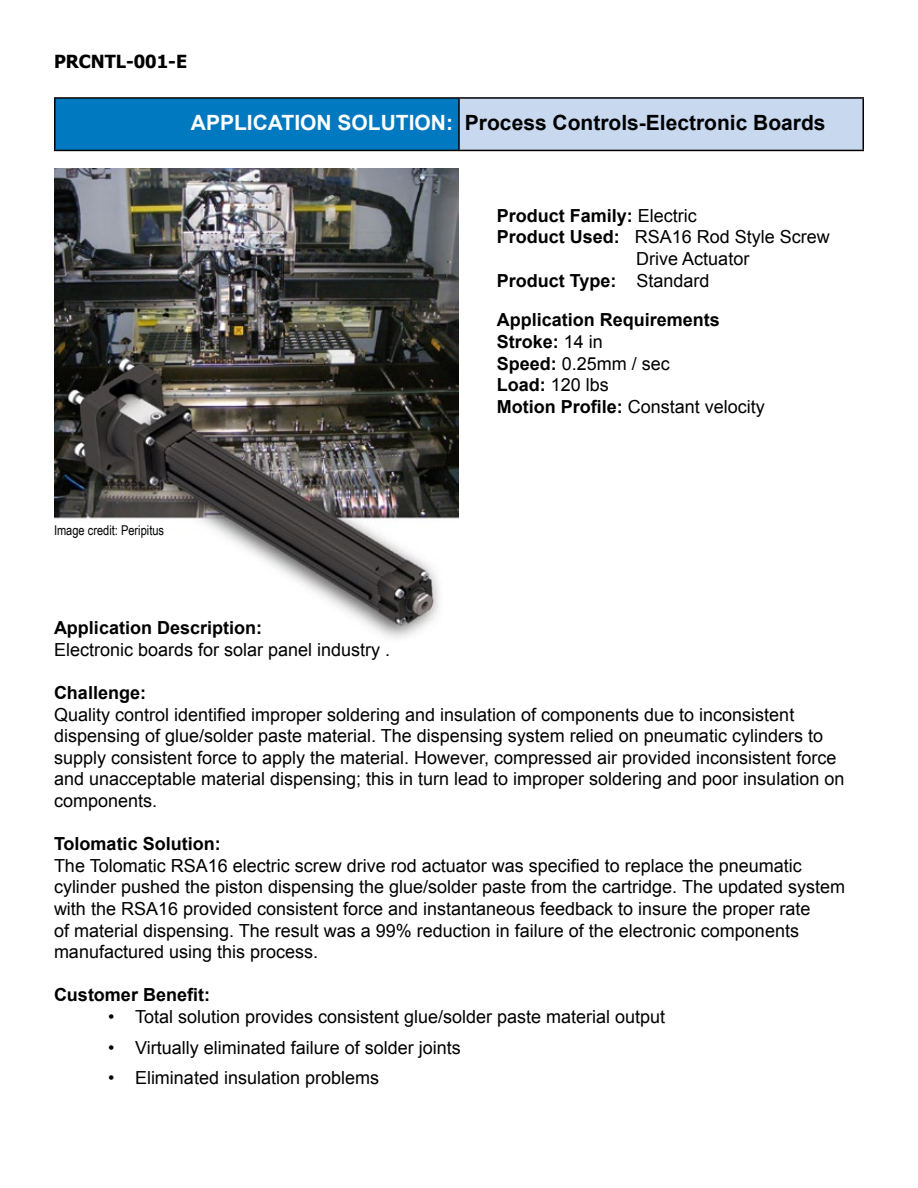
<style>
.page{position:relative;width:918px;height:1188px;background:#fff}
.page>*{position:absolute;margin:0;border:0;box-sizing:border-box;transform-origin:0 0}
.t1{font:700 21px "Arial";color:#000}
.t2{font:18px/21.6px "Arial";color:#000}
.t3{font:700 18px/21.6px "Arial";color:#000}
.t4{font:700 18px "Tahoma";color:#000}
.t5{font:13.5px "Arial Narrow";color:#000}
.s1{color:#fff}
.s2{font-weight:400}
.s3{font-weight:700}
</style>
<div class="page">
<div style="left:55px;top:98px;width:404px;height:52px;background:#0079c1"></div>
<div style="left:459px;top:98px;width:404px;height:52px;background:#c7d8ef"></div>
<hr style="left:54px;top:97px;width:405px;height:2px;background:#000">
<hr style="left:54px;top:99px;width:2px;height:51px;background:#000">
<hr style="left:459px;top:97px;width:405px;height:2px;background:#000">
<hr style="left:458px;top:99px;width:2px;height:51px;background:#000">
<hr style="left:862px;top:99px;width:2px;height:51px;background:#000">
<hr style="left:54px;top:150px;width:405px;height:1px;background:#000">
<hr style="left:459px;top:150px;width:405px;height:1px;background:#000">
<img style="left:54px;top:168px;width:405px;height:470px">
<p class="t4" style="left:54px;top:49px;width:135px">PRCNTL-001-E</p>
<p class="t1" style="left:191px;top:108px;width:636px"><span class="s1">APPLICATION SOLUTION:</span> Process Controls-Electronic Boards</p>
<p class="t3" style="left:497px;top:205px;width:202px">Product Family: <span class="s2">Electric</span></p>
<p class="t2" style="left:497px;top:227px;width:335px"><span class="s3">Product Used:</span> RSA16 Rod Style Screw</p>
<p class="t2" style="left:636px;top:248px;width:115px">Drive Actuator</p>
<p class="t3" style="left:497px;top:270px;width:214px">Product Type: <span class="s2">Standard</span></p>
<p class="t5" style="left:54px;top:521px;width:112px">Image credit: Peripitus</p>
<p class="t3" style="left:497px;top:310px;width:270px">Application Requirements<br>Stroke: <span class="s2">14 in<br></span>Speed: <span class="s2">0.25mm / sec<br></span>Load: <span class="s2">120 lbs<br></span>Motion Profile: <span class="s2">Constant velocity</span></p>
<p class="t3" style="left:54px;top:618px;width:210px">Application Description:</p>
<p class="t2" style="left:54px;top:639px;width:338px">Electronic boards for solar panel industry .</p>
<p class="t3" style="left:54px;top:682px;width:94px">Challenge:</p>
<p class="t2" style="left:54px;top:704px;width:792px">Quality control identified improper soldering and insulation of components due to inconsistent dispensing of glue/solder paste material. The dispensing system relied on pneumatic cylinders to supply consistent force to apply the material. However, compressed air provided inconsistent force and unacceptable material dispensing; this in turn lead to improper soldering and poor insulation on components.</p>
<p class="t3" style="left:54px;top:834px;width:168px">Tolomatic Solution:</p>
<p class="t2" style="left:54px;top:855px;width:793px">The Tolomatic RSA16 electric screw drive rod actuator was specified to replace the pneumatic cylinder pushed the piston dispensing the glue/solder paste from the cartridge. The updated system with the RSA16 provided consistent force and instantaneous feedback to insure the proper rate<br>of material dispensing. The result was a 99% reduction in failure of the electronic components manufactured using this process.</p>
<p class="t3" style="left:54px;top:985px;width:158px">Customer Benefit:</p>
<p class="t2" style="left:108px;top:1006px;width:559px">• Total solution provides consistent glue/solder paste material output</p>
<p class="t2" style="left:108px;top:1037px;width:354px">• Virtually eliminated failure of solder joints</p>
<p class="t2" style="left:108px;top:1067px;width:273px">• Eliminated insulation problems</p>
</div>
